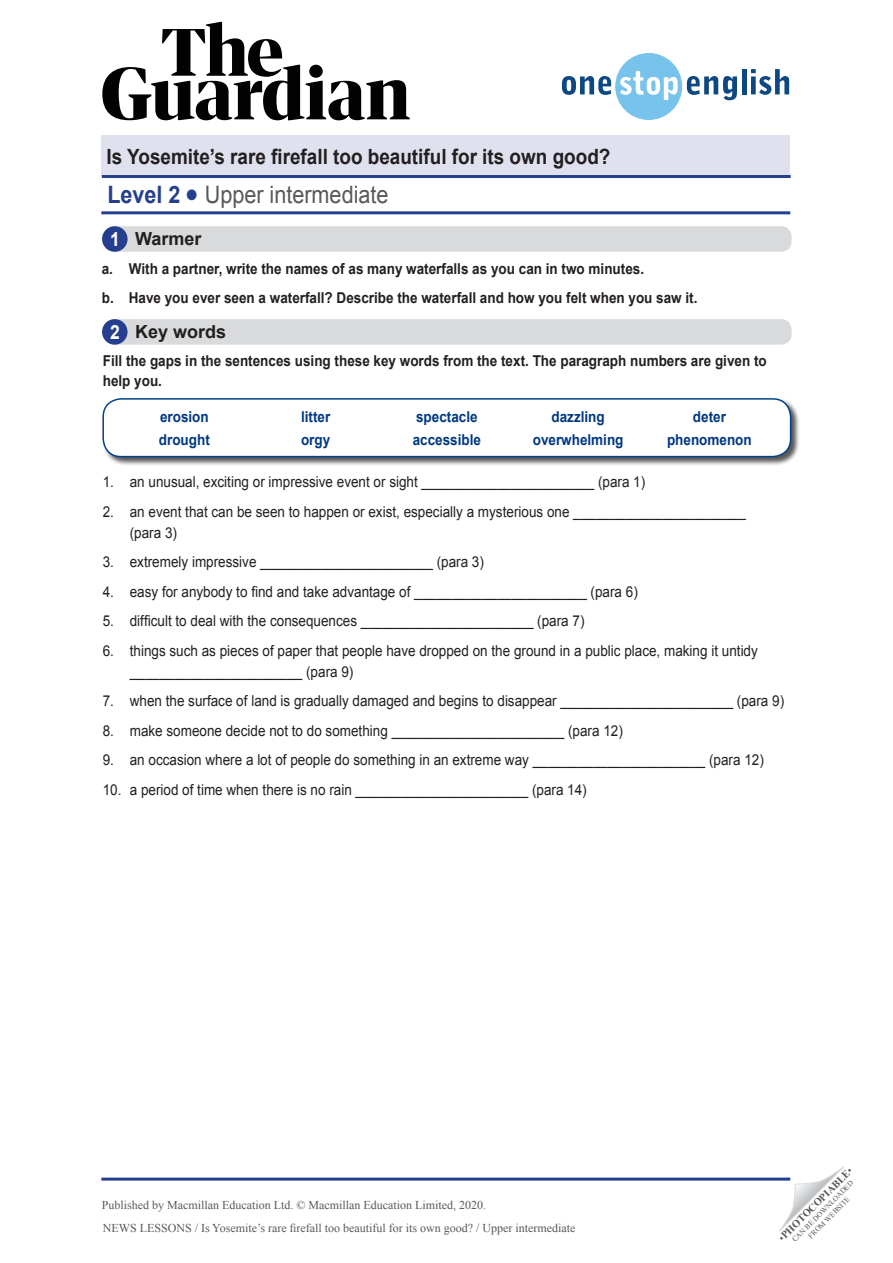
<style>
.page{position:relative;width:893px;height:1263px;background:#fff}
.page>*{position:absolute;margin:0;border:0;box-sizing:border-box;transform-origin:0 0}
.t1{font:24px "Arial";color:#57585a;scale:.9 1}
.t2{font:700 21px "Arial";color:#231f20;scale:.9 1}
.key_exercise_titles{font:700 19.5px "Arial";color:#fff;scale:.9 1}
.t3{font:700 18px "Arial";color:#231f20}
.t4{font:15px/21px "Arial";color:#231f20;scale:.9 1}
.body_text{font:700 15px/19.5px "Arial";color:#231f20;scale:.9 1}
.key_exercise_titles-2{font:700 15px "Arial";color:#003882;scale:.9 1}
.t5{font:12px "Times New Roman";color:#57585a}
.t6{font:700 10.5px "Times New Roman";color:#57585a}
.t7{font:7.5px/9px "Times New Roman";color:#57585a;text-align:center}
.s1{font-weight:700;color:#253f8e}
.s2{color:#253f8e}
.s3{font-weight:400}
</style>
<div class="page">
<div style="left:101px;top:135px;width:689px;height:40px;background:#e0e1ee"></div>
<svg style="left:779px;top:1167px;width:65px;height:64px"></svg>
<hr style="left:102px;top:175px;width:689px;height:3px;background:#253f8e">
<hr style="left:101px;top:211px;width:689px;height:3px;background:#253f8e">
<hr style="left:101px;top:1177px;width:689px;height:3px;background:#253f8e">
<svg style="left:562px;top:53px;width:175px;height:67px"></svg>
<hr style="left:742px;top:69px;width:4px;height:25px;background:#0e4880">
<svg style="left:751px;top:69px;width:38px;height:26px"></svg>
<svg style="left:102px;top:22px;width:308px;height:98px"></svg>
<div style="left:104px;top:226px;width:688px;height:26px;background:#d9dadc;border-radius:10px"></div>
<div style="left:102px;top:226px;width:26px;height:26px;background:#253f8e;border-radius:50%"></div>
<div style="left:103px;top:319px;width:689px;height:26px;background:#d9dadc;border-radius:10px"></div>
<div style="left:102px;top:319px;width:26px;height:26px;background:#253f8e;border-radius:50%"></div>
<div style="left:102px;top:398px;width:698px;height:68px;background:#231f20;opacity:.75"></div>
<div style="left:103px;top:399px;width:688px;height:58px;background:#fff;border-radius:18px"></div>
<div style="left:102px;top:398px;width:689px;height:59px;border:2px solid #004489;border-radius:18px"></div>
<h2 class="t2" style="left:107px;top:142px;width:561px">Is Yosemite’s rare firefall too beautiful for its own good?</h2>
<h1 class="t1" style="left:107px;top:178px;width:314px"><span class="s1">Level 2</span> <span class="s2">●</span> Upper intermediate</h1>
<p class="key_exercise_titles" style="left:110px;top:226px;width:12px">1</p>
<p class="t3" style="left:135px;top:227px;width:68px">Warmer</p>
<p class="body_text" style="left:102px;top:259px;width:604px">a. With a partner, write the names of as many waterfalls as you can in two minutes.</p>
<p class="body_text" style="left:102px;top:288px;width:663px">b. Have you ever seen a waterfall? Describe the waterfall and how you felt when you saw it.</p>
<p class="key_exercise_titles" style="left:110px;top:319px;width:12px">2</p>
<p class="t3" style="left:135px;top:320px;width:93px">Key words</p>
<p class="body_text" style="left:103px;top:351px;width:739px">Fill the gaps in the sentences using these key words from the text. The paragraph numbers are given to help you.</p>
<p class="key_exercise_titles-2" style="left:160px;top:407px;width:56px">erosion</p>
<p class="key_exercise_titles-2" style="left:301px;top:407px;width:34px">litter</p>
<p class="key_exercise_titles-2" style="left:416px;top:407px;width:70px">spectacle</p>
<p class="key_exercise_titles-2" style="left:551px;top:407px;width:61px">dazzling</p>
<p class="key_exercise_titles-2" style="left:693px;top:407px;width:38px">deter</p>
<p class="key_exercise_titles-2" style="left:159px;top:430px;width:58px">drought</p>
<p class="key_exercise_titles-2" style="left:301px;top:430px;width:34px">orgy</p>
<p class="key_exercise_titles-2" style="left:413px;top:430px;width:77px">accessible</p>
<p class="key_exercise_titles-2" style="left:533px;top:430px;width:102px">overwhelming</p>
<p class="key_exercise_titles-2" style="left:667px;top:430px;width:96px">phenomenon</p>
<p class="t4" style="left:103px;top:472px;width:604px">1. an unusual, exciting or impressive event or sight _______________________ (para 1)</p>
<p class="t4" style="left:130px;top:501px;width:686px;text-indent:-27px">2. an event that can be seen to happen or exist, especially a mysterious one _______________________ (para 3)</p>
<p class="t4" style="left:103px;top:552px;width:425px">3. extremely impressive _______________________ (para 3)</p>
<p class="t4" style="left:103px;top:581px;width:596px">4. easy for anybody to find and take advantage of _______________________ (para 6)</p>
<p class="t4" style="left:103px;top:611px;width:537px">5. difficult to deal with the consequences _______________________ (para 7)</p>
<p class="t4" style="left:130px;top:640px;width:699px;text-indent:-27px">6. things such as pieces of paper that people have dropped on the ground in a public place, making it untidy _______________________ (para 9)</p>
<p class="t4" style="left:103px;top:691px;width:759px">7. when the surface of land is gradually damaged and begins to disappear _______________________ (para 9)</p>
<p class="t4" style="left:103px;top:720px;width:579px">8. make someone decide not to do something _______________________ (para 12)</p>
<p class="t4" style="left:103px;top:750px;width:736px">9. an occasion where a lot of people do something in an extreme way _______________________ (para 12)</p>
<p class="t4" style="left:103px;top:779px;width:539px">10. a period of time when there is no rain _______________________ (para 14)</p>
<p class="t5" style="left:102px;top:1197px;width:386px">Published by Macmillan Education Ltd. © Macmillan Education Limited, 2020.</p>
<p class="t5" style="left:103px;top:1220px;width:474px">NEWS LESSONS / Is Yosemite’s rare firefall too beautiful for its own good? / Upper intermediate</p>
<p class="t6" style="left:775px;top:1234px;width:101px;rotate:-45deg"><span class="s3">•</span>PHOTOCOPIABLE<span class="s3">•</span></p>
<p class="t7" style="left:790px;top:1237px;width:85px;rotate:-45deg">CAN BE DOWNLOADED<br>FROM WEBSITE</p>
</div>
